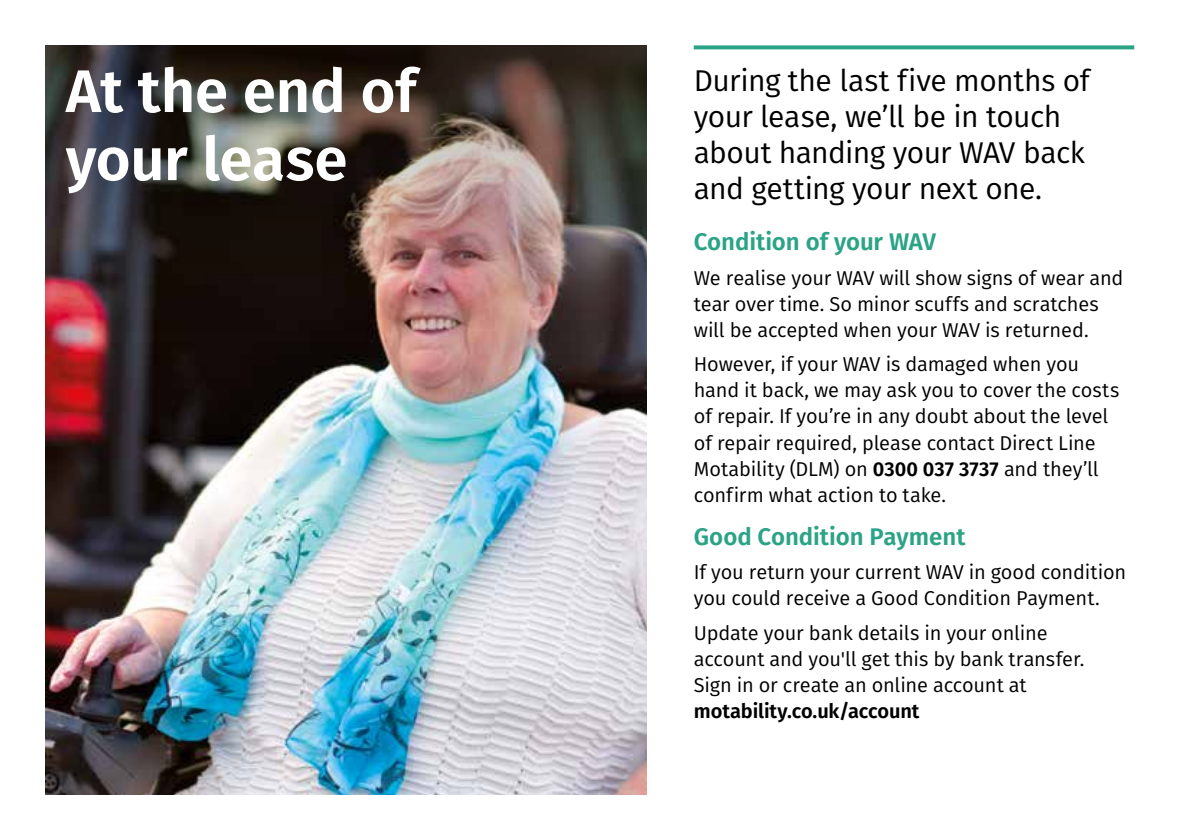
<style>
.page{position:relative;width:1191px;height:840px;background:#fff}
.page>*{position:absolute;margin:0;border:0;box-sizing:border-box;transform-origin:0 0}
.t1{font:600 60px/68px "Fira Sans";letter-spacing:-.005em;color:#fff}
.t2{font:30px/36px "Fira Sans";letter-spacing:-.02em;color:#000}
.t3{font:600 24px "Fira Sans";letter-spacing:-.005em;color:#2ba386}
.t4{font:20px/26px "Fira Sans";letter-spacing:-.005em;color:#000}
.s1{font-weight:600}
</style>
<div class="page">
<img style="left:45px;top:334px;width:601px;height:460px">
<img style="left:45px;top:45px;width:601px;height:289px">
<svg style="left:694px;top:45px;width:440px;height:4px;background:#40ac92"></svg>
<p class="t1" style="left:66px;top:53px;width:352px">At the end of your lease</p>
<p class="t2" style="left:694px;top:61px;width:397px">During the last five months of your lease, we’ll be in touch about handing your WAV back and getting your next one.</p>
<p class="t3" style="left:694px;top:222px;width:244px">Condition of your WAV</p>
<p class="t4" style="left:694px;top:264px;width:431px">We realise your WAV will show signs of wear and tear over time. So minor scuffs and scratches will be accepted when your WAV is returned.</p>
<p class="t4" style="left:694px;top:351px;width:427px">However, if your WAV is damaged when you hand it back, we may ask you to cover the costs of repair. If you’re in any doubt about the level of repair required, please contact Direct Line Motability (DLM) on <span class="s1">0300 037 3737</span> and they’ll confirm what action to take.</p>
<p class="t3" style="left:694px;top:516px;width:273px">Good Condition Payment</p>
<p class="t4" style="left:694px;top:558px;width:434px">If you return your current WAV in good condition you could receive a Good Condition Payment.</p>
<p class="t4" style="left:694px;top:619px;width:392px">Update your bank details in your online account and you'll get this by bank transfer.<br>Sign in or create an online account at <span class="s1">motability.co.uk/account</span></p>
</div>
